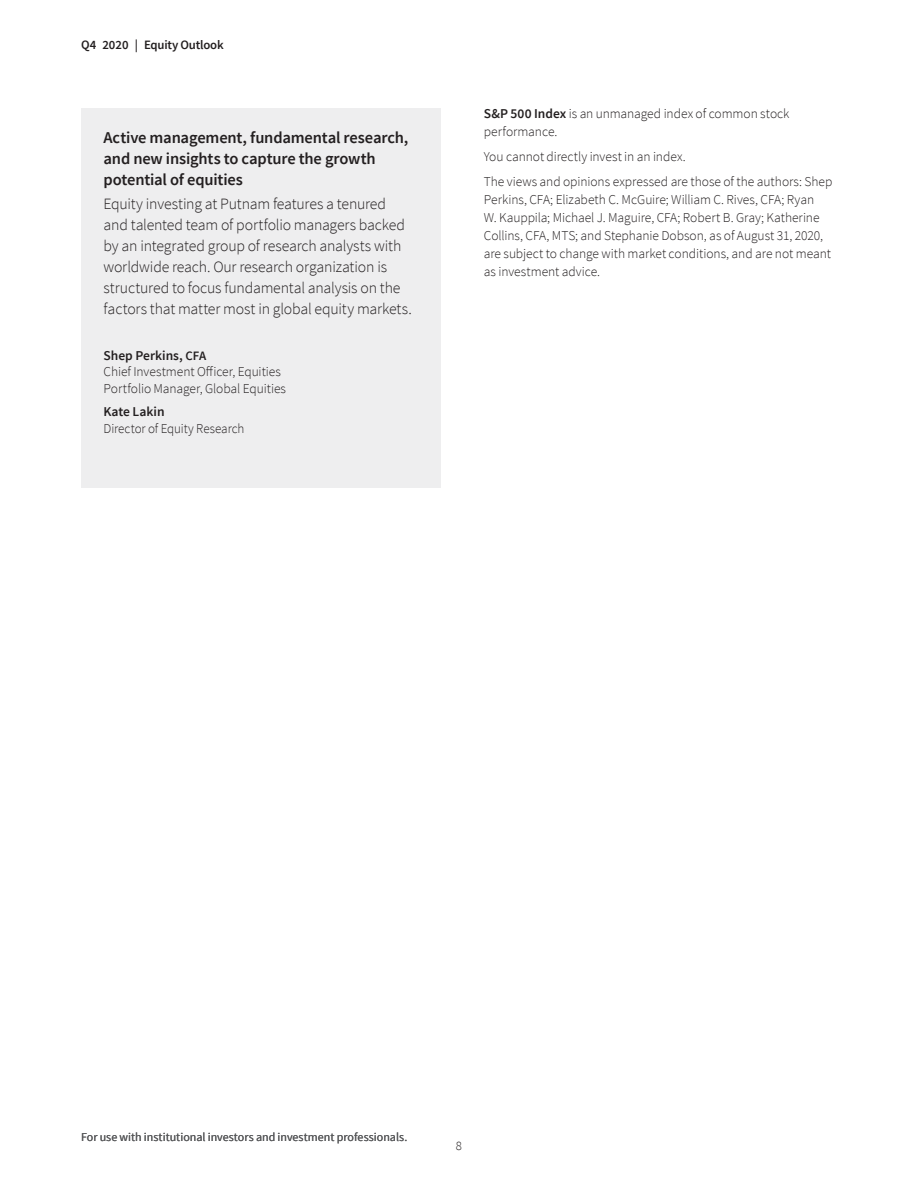
<style>
.page{position:relative;width:918px;height:1188px;background:#fff}
.page>*{position:absolute;margin:0;border:0;box-sizing:border-box;transform-origin:0 0}
.Subhead{font:600 16.5px/21px "Source Sans Pro";letter-spacing:-.01em;color:#231f20}
.Body{font:300 15.75px/21px "Source Sans Pro";letter-spacing:-.015em;color:#231f20}
.Disclosure_small{font:300 13.5px/18px "Source Sans Pro";letter-spacing:-.005em;color:#231f20}
.Author_title{font:300 13.5px/16.5px "Source Sans Pro";letter-spacing:-.005em;color:#231f20}
.Author_name{font:600 13.5px "Source Sans Pro";color:#231f20}
.t1{font:600 12.75px "Source Sans Pro";letter-spacing:-.015em;color:#231f20}
.t2{font:300 12.75px "Source Sans Pro";color:#231f20}
.Footnote{font:12px "Source Sans Pro";color:#57585a}
.s1{font-size:12.9px}
.s2{font-weight:600}
</style>
<div class="page">
<div style="left:81px;top:108px;width:360px;height:380px;background:#eeeeef"></div>
<p class="t1" style="left:81px;top:37px;width:144px">Q4 2020 | Equity Outlook</p>
<p class="Subhead" style="left:104px;top:127px;width:306px">Active management, fundamental research, and new insights to capture the growth potential of equities</p>
<p class="Body" style="left:104px;top:193px;width:310px">Equity investing at Putnam features a tenured and talented team of portfolio managers backed by an integrated group of research analysts with worldwide reach. Our research organization is structured to focus fundamental analysis on the factors that matter most in global equity markets.</p>
<p class="Author_name" style="left:104px;top:347px;width:104px">Shep Perkins, <span class="s1">CFA</span></p>
<p class="Author_title" style="left:104px;top:364px;width:184px">Chief Investment Officer, Equities<br>Portfolio Manager, Global Equities</p>
<p class="Author_title" style="left:104px;top:403px;width:142px"><span class="s2">Kate Lakin<br></span>Director of Equity Research</p>
<p class="Disclosure_small" style="left:484px;top:105px;width:307px"><span class="s2">S&amp;P 500 Index</span> is an unmanaged index of common stock performance.</p>
<p class="Disclosure_small" style="left:484px;top:147px;width:203px">You cannot directly invest in an index.</p>
<p class="Disclosure_small" style="left:484px;top:172px;width:350px">The views and opinions expressed are those of the authors: Shep Perkins, CFA; Elizabeth C. McGuire; William C. Rives, CFA; Ryan<br>W. Kauppila; Michael J. Maguire, CFA; Robert B. Gray; Katherine Collins, CFA, MTS; and Stephanie Dobson, as of August 31, 2020, are subject to change with market conditions, and are not meant as investment advice.</p>
<p class="Footnote" style="left:81px;top:1129px;width:328px">For use with institutional investors and investment professionals.</p>
<p class="t2" style="left:456px;top:1138px;width:8px">8</p>
</div>
